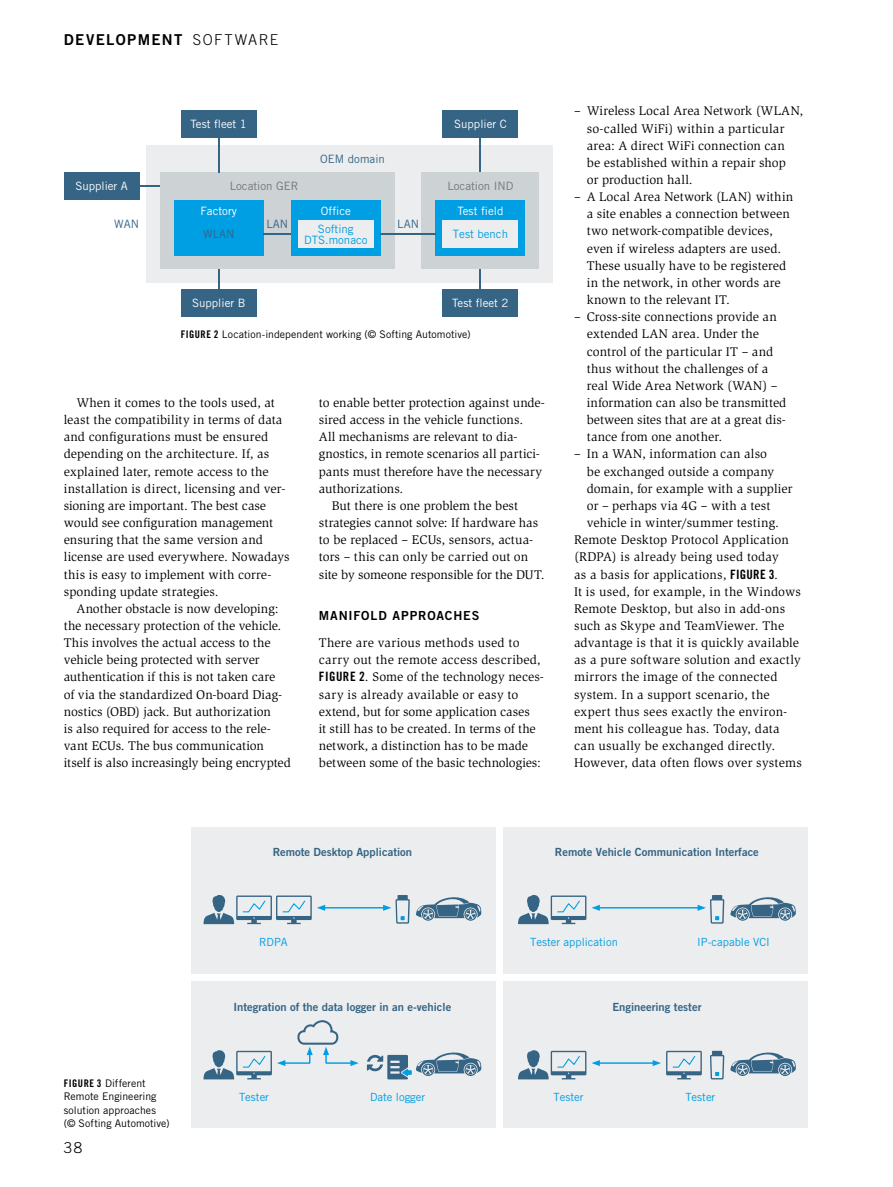
<style>
.page{position:relative;width:893px;height:1187px;background:#fff}
.page>*{position:absolute;margin:0;border:0;box-sizing:border-box;transform-origin:0 0}
.Category_x{font:15px "Trade Gothic LT Std Bd 2";letter-spacing:.085em;color:#000}
.NoXML_Pagina{font:300 15px "Trade Gothic LT Std";color:#000}
.Para_x{font:12.9px/17.1px "Slimbach Std";letter-spacing:.005em;color:#000}
.Para_Indent{font:12.9px/17.1px "Slimbach Std";color:#000}
.SectionHeading_1_x{font:12.45px "Trade Gothic LT Std Bd 2";letter-spacing:.07em;color:#000}
.t1{font:11.55px "Trade Gothic LT Std";color:#fff}
.t2{font:11.55px/24.5px "Trade Gothic LT Std";color:#767675}
.t3{font:11.55px "Trade Gothic LT Std";color:#009ee3}
.t4{font:11.55px "Trade Gothic LT Std";color:#356485}
.t5{font:11.25px "Trade Gothic LT Std Bd 2";color:#356485}
.t6{font:11.25px "Trade Gothic LT Std";color:#009ee3}
.Image_Caption_x{font:10.5px/13.5px "Trade Gothic LT Std";letter-spacing:.005em;color:#000}
.s1{font-family:"Trade Gothic LT Std";font-weight:300}
.s2{color:#fff}
.s3{font-family:"Trade Gothic LT Std Bd Cn 20"}
</style>
<div class="page">
<div style="left:146px;top:145px;width:407px;height:138px;background:#ebedee"></div>
<div style="left:160px;top:172px;width:234px;height:97px;background:#cdd2d5"></div>
<div style="left:174px;top:200px;width:90px;height:55px;background:#009ee3"></div>
<div style="left:64px;top:172px;width:76px;height:28px;background:#356485"></div>
<div style="left:181px;top:110px;width:76px;height:28px;background:#356485"></div>
<div style="left:443px;top:110px;width:75px;height:28px;background:#356485"></div>
<div style="left:181px;top:289px;width:76px;height:28px;background:#356485"></div>
<div style="left:443px;top:289px;width:75px;height:28px;background:#356485"></div>
<hr style="left:264px;top:233px;width:27px;height:2px;background:#356485">
<hr style="left:480px;top:138px;width:1px;height:34px;background:#356485">
<svg style="left:480px;top:269px;width:1px;height:20px"></svg>
<hr style="left:218px;top:269px;width:2px;height:20px;background:#356485">
<hr style="left:218px;top:138px;width:2px;height:34px;background:#356485">
<hr style="left:140px;top:185px;width:20px;height:2px;background:#356485">
<div style="left:291px;top:200px;width:90px;height:55px;background:#009ee3"></div>
<div style="left:298px;top:221px;width:76px;height:27px;background:#ebedee"></div>
<div style="left:422px;top:172px;width:117px;height:97px;background:#cdd2d5"></div>
<div style="left:436px;top:200px;width:89px;height:55px;background:#009ee3"></div>
<div style="left:443px;top:221px;width:75px;height:27px;background:#ebedee"></div>
<hr style="left:381px;top:233px;width:55px;height:2px;background:#356485">
<div style="left:191px;top:827px;width:305px;height:146px;background:#ebedee"></div>
<div style="left:504px;top:827px;width:304px;height:146px;background:#ebedee"></div>
<div style="left:191px;top:981px;width:305px;height:146px;background:#ebedee"></div>
<div style="left:504px;top:981px;width:304px;height:146px;background:#ebedee"></div>
<svg style="left:416px;top:897px;width:65px;height:23px"></svg>
<hr style="left:323px;top:907px;width:62px;height:1px;background:#009ee3">
<svg style="left:383px;top:895px;width:27px;height:28px"></svg>
<svg style="left:730px;top:897px;width:66px;height:23px"></svg>
<hr style="left:597px;top:907px;width:103px;height:1px;background:#009ee3">
<svg style="left:698px;top:895px;width:26px;height:28px"></svg>
<svg style="left:367px;top:1052px;width:114px;height:27px"></svg>
<svg style="left:730px;top:1052px;width:66px;height:23px"></svg>
<hr style="left:597px;top:1062px;width:58px;height:1px;background:#009ee3">
<svg style="left:653px;top:1050px;width:49px;height:29px"></svg>
<svg style="left:710px;top:1050px;width:14px;height:29px"></svg>
<svg style="left:204px;top:895px;width:121px;height:29px"></svg>
<svg style="left:204px;top:1020px;width:155px;height:59px"></svg>
<svg style="left:518px;top:895px;width:82px;height:29px"></svg>
<svg style="left:518px;top:1050px;width:82px;height:29px"></svg>
<p class="Category_x" style="left:64px;top:30px;width:196px">DEVELOPMENT <span class="s1">SO FTWARE</span></p>
<p class="t1" style="left:191px;top:117px;width:58px">Test fleet 1</p>
<p class="t1" style="left:454px;top:117px;width:54px">Supplier C</p>
<p class="t4" style="left:320px;top:151px;width:66px">OEM domain</p>
<p class="t1" style="left:75px;top:179px;width:54px">Supplier A</p>
<p class="t4" style="left:114px;top:217px;width:26px">WAN</p>
<p class="t2" style="left:201px;top:174px;width:99px;text-indent:29px">Location GER<br><span class="s2">Factory</span></p>
<p class="t1" style="left:321px;top:203px;width:31px">Office</p>
<p class="t3" style="left:304px;top:233px;width:65px">DTS.monaco</p>
<p class="t4" style="left:266px;top:217px;width:23px">LAN</p>
<p class="t3" style="left:318px;top:221px;width:37px">Softing</p>
<p class="t4" style="left:203px;top:227px;width:33px">WLAN</p>
<p class="t4" style="left:397px;top:217px;width:23px">LAN</p>
<p class="t2" style="left:447px;top:173px;width:68px">Location IND</p>
<p class="t3" style="left:453px;top:227px;width:57px">Test bench</p>
<p class="t1" style="left:458px;top:204px;width:47px">Test field</p>
<p class="t1" style="left:192px;top:296px;width:55px">Supplier B</p>
<p class="t1" style="left:452px;top:296px;width:58px">Test fleet 2</p>
<p class="Image_Caption_x" style="left:181px;top:328px;width:291px"><span class="s3">FIGURE 2</span> Location-independent working (© Softing Automotive)</p>
<p class="Para_Indent" style="left:64px;top:394px;width:228px;text-indent:13px">When it comes to the tools used, at least the compatibility in terms of data and configurations must be ensured depending on the architecture. If, as explained later, remote access to the installation is direct, licensing and ver&shy;sioning are important. The best case would see configuration management ensuring that the same version and license are used everywhere. Nowadays this is easy to implement with corre&shy;sponding update strategies.</p>
<p class="Para_Indent" style="left:64px;top:600px;width:229px;text-indent:13px">Another obstacle is now developing: the necessary protection of the vehicle.<br>This involves the actual access to the vehicle being protected with server authentication if this is not taken care<br>of via the standardized On-board Diag&shy;nostics (OBD) jack. But authorization<br>is also required for access to the rele&shy;vant ECUs. The bus communication itself is also increasingly being encrypted</p>
<p class="Para_Indent" style="left:319px;top:394px;width:228px">to enable better protection against unde&shy;sired access in the vehicle functions.<br>All mechanisms are relevant to dia&shy;gnostics, in remote scenarios all partici&shy;pants must therefore have the necessary authorizations.</p>
<p class="Para_Indent" style="left:319px;top:497px;width:227px;text-indent:13px">But there is one problem the best strategies cannot solve: If hardware has to be replaced – ECUs, sensors, actua&shy;tors – this can only be carried out on site by someone responsible for the DUT.</p>
<p class="SectionHeading_1_x" style="left:319px;top:608px;width:162px">MANIFOLD APPROACHES</p>
<p class="Para_x" style="left:319px;top:634px;width:227px">There are various methods used to carry out the remote access described, <span class="s3">FIGURE 2</span>. Some of the technology neces&shy;sary is already available or easy to extend, but for some application cases<br>it still has to be created. In terms of the network, a distinction has to be made between some of the basic technologies:</p>
<p class="Para_x" style="left:587px;top:103px;width:218px;text-indent:-13px">– Wireless Local Area Network (WLAN, so-called WiFi) within a particular area: A direct WiFi connection can<br>be established within a repair shop<br>or production hall.</p>
<p class="Para_x" style="left:587px;top:188px;width:208px;text-indent:-13px">– A Local Area Network (LAN) within a site enables a connection between two network-compatible devices, even if wireless adapters are used.<br>These usually have to be registered in the network, in other words are known to the relevant IT.</p>
<p class="Para_x" style="left:587px;top:308px;width:201px;text-indent:-13px">– Cross-site connections provide an extended LAN area. Under the control of the particular IT – and thus without the challenges of a real Wide Area Network (WAN) – information can also be transmitted between sites that are at a great dis&shy;tance from one another.</p>
<p class="Para_x" style="left:587px;top:445px;width:207px;text-indent:-13px">– In a WAN, information can also<br>be exchanged outside a company domain, for example with a supplier or – perhaps via 4G – with a test vehicle in winter/summer testing.</p>
<p class="Para_x" style="left:574px;top:531px;width:229px">Remote Desktop Protocol Application (RDPA) is already being used today<br>as a basis for applications, <span class="s3">FIGURE 3</span>.<br>It is used, for example, in the Windows Remote Desktop, but also in add-ons such as Skype and TeamViewer. The advantage is that it is quickly available as a pure software solution and exactly mirrors the image of the connected system. In a support scenario, the expert thus sees exactly the environ&shy;ment his colleague has. Today, data can usually be exchanged directly.<br>However, data often flows over systems</p>
<p class="t5" style="left:273px;top:844px;width:141px">Remote Desktop Application</p>
<p class="t5" style="left:555px;top:844px;width:206px">Remote Vehicle Communication Interface</p>
<p class="t6" style="left:259px;top:935px;width:30px">RDPA</p>
<p class="t6" style="left:697px;top:935px;width:74px">IP-capable VCI</p>
<p class="t6" style="left:530px;top:935px;width:89px">Tester application</p>
<p class="Image_Caption_x" style="left:64px;top:1076px;width:107px"><span class="s3">FIGURE 3</span> Different<br>Remote Engineering solution approaches (© Softing Automotive)</p>
<p class="NoXML_Pagina" style="left:64px;top:1138px;width:20px">38</p>
<p class="t5" style="left:233px;top:999px;width:219px">Integration of the data logger in an e-vehicle</p>
<p class="t5" style="left:612px;top:999px;width:91px">Engineering tester</p>
<p class="t6" style="left:239px;top:1090px;width:31px">Tester</p>
<p class="t6" style="left:370px;top:1090px;width:57px">Date logger</p>
<p class="t6" style="left:554px;top:1090px;width:31px">Tester</p>
<p class="t6" style="left:685px;top:1090px;width:31px">Tester</p>
</div>
